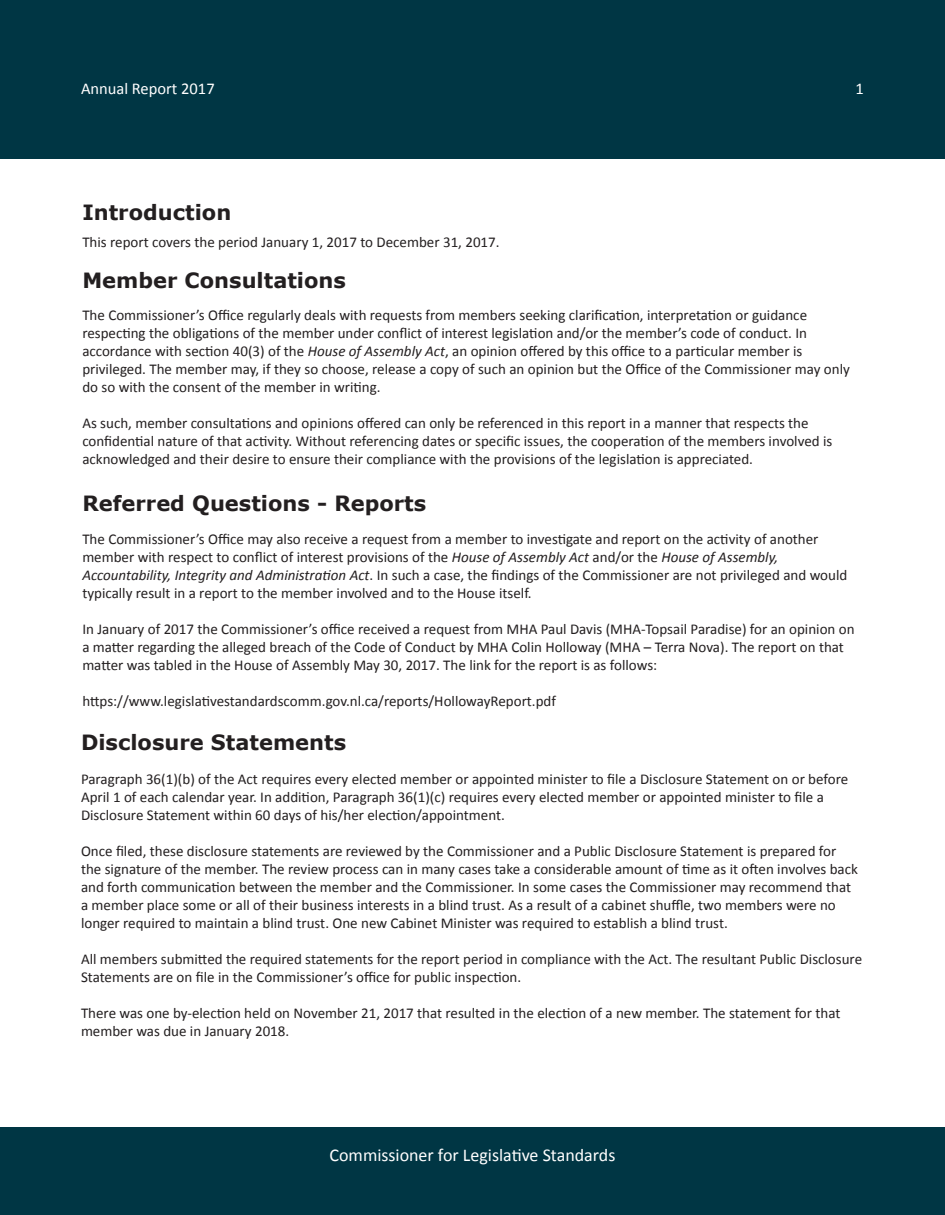
<style>
.page{position:relative;width:945px;height:1215px;background:#fff}
.page>*{position:absolute;margin:0;border:0;box-sizing:border-box;transform-origin:0 0}
.t1{font:700 21px "Verdana";color:#231f20}
.t2{font:18px "Calibri";color:#fff}
.t3{font:16.5px "Calibri";color:#fff}
.t4{font:15px/18px "Calibri";color:#231f20}
.s1{font-style:italic}
</style>
<div class="page">
<div style="left:0;top:0;width:945px;height:159px;background:#003644"></div>
<div style="left:0;top:1128px;width:945px;height:87px;background:#003644"></div>
<p class="t3" style="left:81px;top:78px;width:135px">Annual Report 2017</p>
<p class="t3" style="left:856px;top:78px;width:10px">1</p>
<p class="t1" style="left:82px;top:198px;width:150px">Introduction</p>
<p class="t4" style="left:82px;top:233px;width:419px">This report covers the period January 1, 2017 to December 31, 2017.</p>
<p class="t1" style="left:82px;top:266px;width:265px">Member Consultations</p>
<p class="t4" style="left:82px;top:306px;width:726px">The Commissioner’s Office regularly deals with requests from members seeking clarification, interpretation or guidance</p>
<p class="t4" style="left:82px;top:324px;width:726px">respecting the obligations of the member under conflict of interest legislation and/or the member’s code of conduct. In</p>
<p class="t4" style="left:82px;top:342px;width:722px">accordance with section 40(3) of the <span class="s1">House of Assembly Act</span>, an opinion offered by this office to a particular member is</p>
<p class="t4" style="left:82px;top:360px;width:769px">privileged. The member may, if they so choose, release a copy of such an opinion but the Office of the Commissioner may only do so with the consent of the member in writing.</p>
<p class="t4" style="left:82px;top:414px;width:728px">As such, member consultations and opinions offered can only be referenced in this report in a manner that respects the</p>
<p class="t4" style="left:82px;top:432px;width:752px">confidential nature of that activity. Without referencing dates or specific issues, the cooperation of the members involved is acknowledged and their desire to ensure their compliance with the provisions of the legislation is appreciated.</p>
<p class="t1" style="left:82px;top:489px;width:346px">Referred Questions - Reports</p>
<p class="t4" style="left:82px;top:530px;width:738px">The Commissioner’s Office may also receive a request from a member to investigate and report on the activity of another</p>
<p class="t4" style="left:82px;top:548px;width:697px">member with respect to conflict of interest provisions of the <span class="s1">House of Assembly Act</span> and/or the <span class="s1">House of Assembly,</span></p>
<p class="t4" style="left:82px;top:566px;width:767px"><span class="s1">Accountability, Integrity and Administration Act</span>. In such a case, the findings of the Commissioner are not privileged and would typically result in a report to the member involved and to the House itself.</p>
<p class="t4" style="left:82px;top:620px;width:774px">In January of 2017 the Commissioner’s office received a request from MHA Paul Davis (MHA-Topsail Paradise) for an opinion on a matter regarding the alleged breach of the Code of Conduct by MHA Colin Holloway (MHA – Terra Nova). The report on that matter was tabled in the House of Assembly May 30, 2017. The link for the report is as follows:</p>
<p class="t4" style="left:82px;top:692px;width:475px">https://www.legislativestandardscomm.gov.nl.ca/reports/HollowayReport.pdf</p>
<p class="t1" style="left:81px;top:728px;width:267px">Disclosure Statements</p>
<p class="t4" style="left:81px;top:770px;width:769px">Paragraph 36(1)(b) of the Act requires every elected member or appointed minister to file a Disclosure Statement on or before<br>April 1 of each calendar year. In addition, Paragraph 36(1)(c) requires every elected member or appointed minister to file a</p>
<p class="t4" style="left:81px;top:806px;width:425px">Disclosure Statement within 60 days of his/her election/appointment.</p>
<p class="t4" style="left:81px;top:842px;width:778px">Once filed, these disclosure statements are reviewed by the Commissioner and a Public Disclosure Statement is prepared for the signature of the member. The review process can in many cases take a considerable amount of time as it often involves back and forth communication between the member and the Commissioner. In some cases the Commissioner may recommend that a member place some or all of their business interests in a blind trust. As a result of a cabinet shuffle, two members were no longer required to maintain a blind trust. One new Cabinet Minister was required to establish a blind trust.</p>
<p class="t4" style="left:81px;top:950px;width:783px">All members submitted the required statements for the report period in compliance with the Act. The resultant Public Disclosure<br>Statements are on file in the Commissioner’s office for public inspection.</p>
<p class="t4" style="left:81px;top:1004px;width:761px">There was one by-election held on November 21, 2017 that resulted in the election of a new member. The statement for that member was due in January 2018.</p>
<p class="t3" style="left:341px;top:1144px;width:264px">Commissioner for Legislative Standards</p>
<p class="t2" style="left:330px;top:1143px;width:287px">Commissioner for Legislative Standards</p>
</div>
